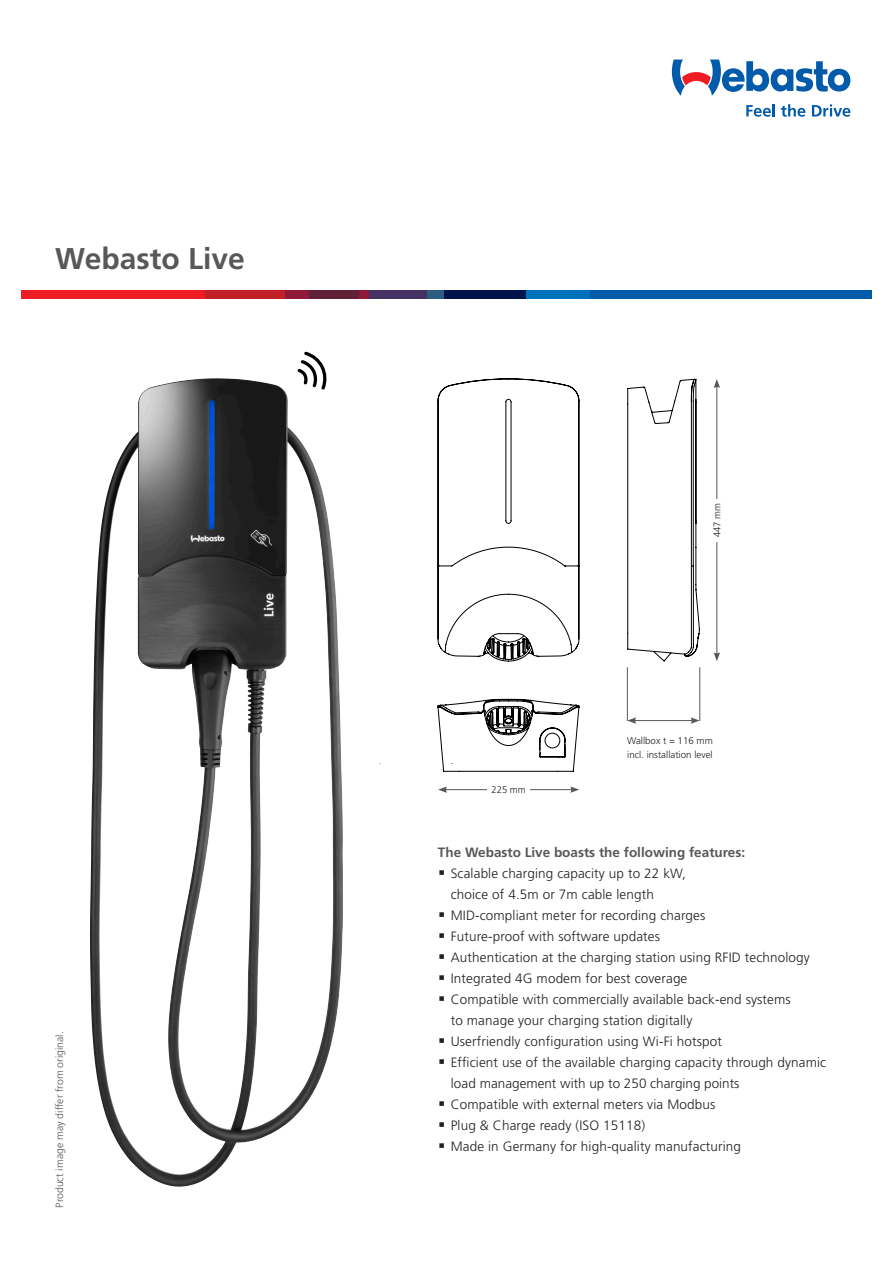
<style>
.page{position:relative;width:893px;height:1263px;background:#fff}
.page>*{position:absolute;margin:0;border:0;box-sizing:border-box;transform-origin:0 0}
.Headline_20pt{font:700 30px "Frutiger";color:#57585a}
.t1{font:300 13.5px/21px "Frutiger";letter-spacing:.01em;color:#231f20}
.Copy{font:700 13.5px "Frutiger";color:#57585a}
.Overline_Table_bold{font:300 10.5px "Frutiger";color:#57585a}
._05_Table_Copy_right{font:300 9.75px/13.4px "Frutiger";color:#231f20}
._04_Table_Copy_left{font:300 9.75px "Frutiger";color:#231f20}
</style>
<div class="page">
<svg style="left:746px;top:104px;width:29px;height:13px"></svg>
<svg style="left:781px;top:104px;width:24px;height:13px"></svg>
<svg style="left:812px;top:104px;width:38px;height:13px"></svg>
<svg style="left:672px;top:60px;width:178px;height:36px"></svg>
<div style="left:21px;top:290px;width:184px;height:8px;background:#ee1d23"></div>
<div style="left:205px;top:290px;width:80px;height:8px;background:#c12027"></div>
<div style="left:285px;top:290px;width:24px;height:8px;background:#901938"></div>
<div style="left:309px;top:290px;width:50px;height:8px;background:#611f38"></div>
<div style="left:359px;top:290px;width:10px;height:8px;background:#901938"></div>
<div style="left:369px;top:290px;width:57px;height:8px;background:#453162"></div>
<div style="left:426px;top:290px;width:18px;height:8px;background:#2a5d80"></div>
<div style="left:444px;top:290px;width:82px;height:8px;background:#00134a"></div>
<div style="left:526px;top:290px;width:64px;height:8px;background:#0072bc"></div>
<div style="left:590px;top:290px;width:282px;height:8px;background:#015aaa"></div>
<img style="left:90px;top:378px;width:253px;height:809px">
<svg style="left:298px;top:352px;width:28px;height:38px"></svg>
<hr style="left:717px;top:386px;width:1px;height:269px;background:#57585a">
<svg style="left:714px;top:379px;width:6px;height:9px"></svg>
<svg style="left:714px;top:652px;width:6px;height:9px"></svg>
<div style="left:713px;top:499px;width:8px;height:42px;background:#fff"></div>
<hr style="left:634px;top:720px;width:59px;height:1px;background:#57585a">
<svg style="left:691px;top:717px;width:8px;height:7px"></svg>
<svg style="left:628px;top:717px;width:8px;height:7px"></svg>
<hr style="left:445px;top:789px;width:128px;height:1px;background:#57585a">
<svg style="left:570px;top:786px;width:9px;height:7px"></svg>
<svg style="left:438px;top:786px;width:9px;height:7px"></svg>
<div style="left:487px;top:785px;width:43px;height:9px;background:#fff"></div>
<hr style="left:627px;top:667px;width:1px;height:54px;background:#57585a">
<hr style="left:699px;top:667px;width:1px;height:54px;background:#57585a">
<svg style="left:437px;top:378px;width:142px;height:283px"></svg>
<svg style="left:627px;top:379px;width:73px;height:282px"></svg>
<svg style="left:437px;top:699px;width:142px;height:73px"></svg>
<div style="left:460px;top:717px;width:13px;height:18px;background:#fff"></div>
<p class="Headline_20pt" style="left:55px;top:241px;width:191px">Webasto Live</p>
<p class="Overline_Table_bold" style="left:54px;top:1208px;width:178px;rotate:-90deg">Product image may differ from original.</p>
<p class="_04_Table_Copy_left" style="left:712px;top:537px;width:36px;rotate:-90deg">447 mm</p>
<p class="_04_Table_Copy_left" style="left:492px;top:784px;width:36px">225 mm</p>
<p class="_05_Table_Copy_right" style="left:627px;top:734px;width:87px">Wallbox t = 116 mm incl. installation level</p>
<p class="Copy" style="left:438px;top:844px;width:309px">The Webasto Live boasts the following features:</p>
<p class="t1" style="left:451px;top:863px;width:237px">Scalable charging capacity up to 22 kW, choice of 4.5m or 7m cable length</p>
<p class="t1" style="left:451px;top:905px;width:256px">MID-compliant meter for recording charges</p>
<p class="t1" style="left:451px;top:926px;width:211px">Future-proof with software updates</p>
<p class="t1" style="left:451px;top:947px;width:361px">Authentication at the charging station using RFID technology</p>
<p class="t1" style="left:451px;top:968px;width:238px">Integrated 4G modem for best coverage</p>
<p class="t1" style="left:451px;top:989px;width:342px">Compatible with commercially available back-end systems to manage your charging station digitally</p>
<p class="t1" style="left:451px;top:1031px;width:273px">Userfriendly configuration using Wi-Fi hotspot</p>
<p class="t1" style="left:451px;top:1052px;width:377px">Efficient use of the available charging capacity through dynamic load management with up to 250 charging points</p>
<p class="t1" style="left:451px;top:1094px;width:266px">Compatible with external meters via Modbus</p>
<p class="t1" style="left:451px;top:1115px;width:196px">Plug &amp; Charge ready (ISO 15118)</p>
<p class="t1" style="left:451px;top:1136px;width:292px">Made in Germany for high-quality manufacturing</p>
</div>
